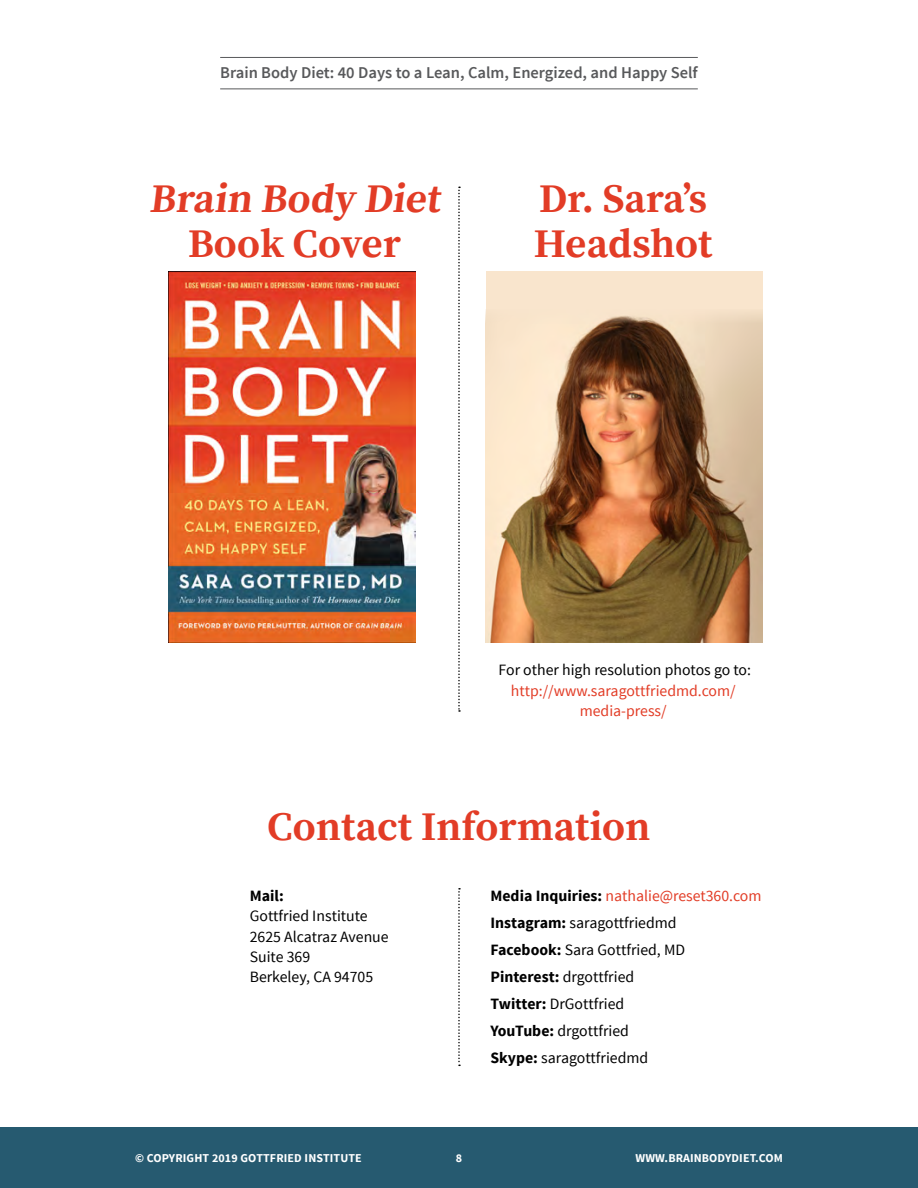
<style>
.page{position:relative;width:918px;height:1188px;background:#fff}
.page>*{position:absolute;margin:0;border:0;box-sizing:border-box;transform-origin:0 0}
.t1{font:700 40.5px/45px "Source Serif Pro";color:#e23c26;text-align:center}
.t2{font:600 16.5px "Source Sans Pro";color:#58595b}
.t3{font:15.75px/27px "Source Sans Pro";color:#000}
.t4{font:15.75px/20.2px "Source Sans Pro";color:#e23c26;text-align:center}
.t5{font:700 15.75px "Source Sans Pro";color:#000}
.t6{font:700 12px "Source Sans Pro";letter-spacing:.01em;color:#fff}
.s1{font-weight:700}
.s2{color:#e23c26}
</style>
<div class="page">
<div style="left:0;top:1128px;width:918px;height:60px;background:#265a70"></div>
<img style="left:168px;top:272px;width:247px;height:370px">
<div style="left:486px;top:272px;width:276px;height:370px;background:#f9e5cd"></div>
<img style="left:490px;top:314px;width:272px;height:328px">
<svg style="left:458px;top:888px;width:2px;height:178px"></svg>
<svg style="left:458px;top:187px;width:2px;height:525px"></svg>
<hr style="left:220px;top:57px;width:478px;height:1px;background:#58595b">
<hr style="left:220px;top:89px;width:478px;height:1px;background:#58595b">
<p class="t2" style="left:220px;top:62px;width:479px">Brain Body Diet: 40 Days to a Lean, Calm, Energized, and Happy Self</p>
<h1 class="t1" style="left:149px;top:177px;width:299px">Brain Body Diet<br>Book Cover</h1>
<h1 class="t1" style="left:534px;top:177px;width:180px;text-align:left">Dr. Sara’s<br>Headshot</h1>
<p class="t3" style="left:499px;top:657px;width:254px">For other high resolution photos go to:</p>
<p class="t4" style="left:511px;top:680px;width:226px">http://www.saragottfriedmd.com/ media-press/</p>
<h1 class="t1" style="left:268px;top:806px;width:384px">Contact Information</h1>
<p class="t5" style="left:250px;top:886px;width:35px">Mail:</p>
<p class="t3" style="left:250px;top:906px;width:140px;line-height:20.2px">Gottfried Institute<br>2625 Alcatraz Avenue<br>Suite 369<br>Berkeley, CA 94705</p>
<p class="t3" style="left:491px;top:883px;width:273px"><span class="s1">Media Inquiries:</span> <span class="s2">nathalie@reset360.com<br></span><span class="s1">Instagram:</span> saragottfriedmd<br><span class="s1">Facebook:</span> Sara Gottfried, MD<br><span class="s1">Pinterest:</span> drgottfried<br><span class="s1">Twitter:</span> DrGottfried<br><span class="s1">YouTube:</span> drgottfried<br><span class="s1">Skype:</span> saragottfriedmd</p>
<p class="t6" style="left:135px;top:1150px;width:228px">© COPYRIGHT 2019 GOTTFRIED INSTITUTE</p>
<p class="t6" style="left:456px;top:1150px;width:8px">8</p>
<p class="t6" style="left:635px;top:1150px;width:149px">WWW.BRAINBODYDIET.COM</p>
</div>
